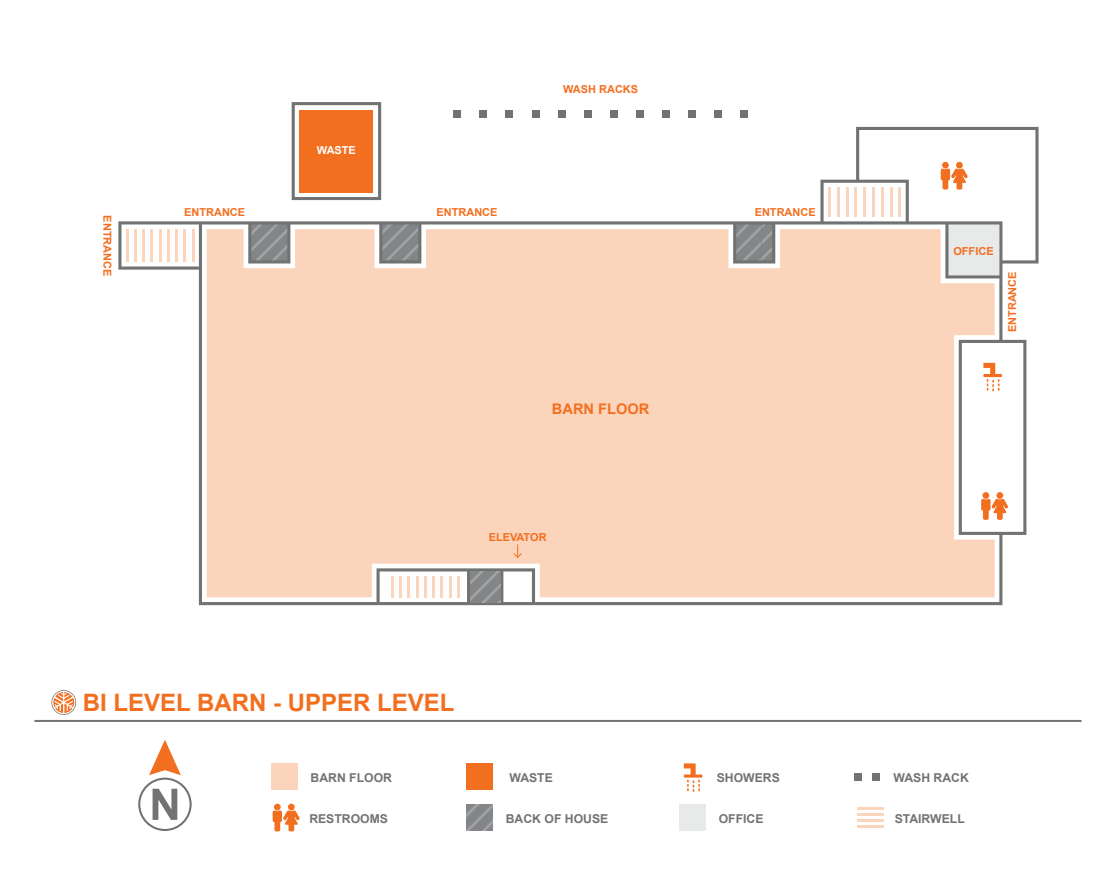
<style>
.page{position:relative;width:1116px;height:869px;background:#fff}
.page>*{position:absolute;margin:0;border:0;box-sizing:border-box;transform-origin:0 0}
.t1{font:700 24px "Arial";color:#f36f20}
.t2{font:700 14.6px "Arial";color:#f36f20}
.t3{font:700 12.2px "Arial";color:#717272}
.t4{font:700 11px "Arial";color:#f36f20}
.t5{font:700 11px "Arial";color:#fff}
</style>
<div class="page">
<svg style="left:292px;top:102px;width:89px;height:25px"></svg>
<div style="left:299px;top:110px;width:74px;height:82px;background:#f36f20"></div>
<svg style="left:118px;top:127px;width:921px;height:478px;fill:#fbd4bc"></svg>
<svg style="left:470px;top:571px;width:30px;height:31px"></svg>
<svg style="left:514px;top:544px;width:8px;height:14px"></svg>
<div style="left:662px;top:111px;width:7px;height:7px;background:#717272"></div>
<div style="left:688px;top:111px;width:7px;height:7px;background:#717272"></div>
<div style="left:714px;top:111px;width:7px;height:7px;background:#717272"></div>
<div style="left:741px;top:111px;width:7px;height:7px;background:#717272"></div>
<div style="left:636px;top:111px;width:7px;height:7px;background:#717272"></div>
<div style="left:610px;top:111px;width:7px;height:7px;background:#717272"></div>
<div style="left:584px;top:111px;width:7px;height:7px;background:#717272"></div>
<div style="left:558px;top:111px;width:7px;height:7px;background:#717272"></div>
<div style="left:532px;top:111px;width:7px;height:7px;background:#717272"></div>
<div style="left:506px;top:111px;width:7px;height:7px;background:#717272"></div>
<div style="left:480px;top:111px;width:7px;height:7px;background:#717272"></div>
<div style="left:454px;top:111px;width:7px;height:7px;background:#717272"></div>
<div style="left:982px;top:492px;width:7px;height:7px;background:#f36f20;border-radius:50%"></div>
<div style="left:996px;top:492px;width:7px;height:7px;background:#f36f20;border-radius:50%"></div>
<svg style="left:981px;top:499px;width:27px;height:21px"></svg>
<svg style="left:983px;top:363px;width:19px;height:28px"></svg>
<svg style="left:51px;top:690px;width:25px;height:25px"></svg>
<hr style="left:34px;top:720px;width:1048px;height:2px;background:#717272">
<div style="left:274px;top:804px;width:7px;height:6px;background:#f36f20;border-radius:50%"></div>
<div style="left:288px;top:804px;width:7px;height:6px;background:#f36f20;border-radius:50%"></div>
<svg style="left:273px;top:810px;width:27px;height:21px"></svg>
<div style="left:679px;top:804px;width:26px;height:27px;background:#e8e9e9"></div>
<div style="left:467px;top:763px;width:26px;height:26px;background:#f36f20"></div>
<div style="left:271px;top:763px;width:26px;height:26px;background:#fbd4bc"></div>
<svg style="left:467px;top:804px;width:26px;height:27px"></svg>
<hr style="left:858px;top:807px;width:26px;height:3px;background:#f36f20">
<hr style="left:858px;top:813px;width:26px;height:3px;background:#f36f20">
<hr style="left:858px;top:819px;width:26px;height:3px;background:#f36f20">
<hr style="left:858px;top:825px;width:26px;height:3px;background:#f36f20">
<svg style="left:138px;top:740px;width:54px;height:91px"></svg>
<svg style="left:684px;top:763px;width:18px;height:29px"></svg>
<div style="left:854px;top:774px;width:7px;height:7px;background:#717272"></div>
<div style="left:872px;top:774px;width:7px;height:7px;background:#717272"></div>
<p class="t4" style="left:114px;top:215px;width:62px;rotate:90deg">ENTRANCE</p>
<p class="t5" style="left:317px;top:144px;width:41px">WASTE</p>
<p class="t4" style="left:563px;top:83px;width:76px">WASH RACKS</p>
<p class="t4" style="left:184px;top:206px;width:62px">ENTRANCE</p>
<p class="t4" style="left:437px;top:206px;width:62px">ENTRANCE</p>
<p class="t4" style="left:755px;top:206px;width:62px">ENTRANCE</p>
<p class="t2" style="left:552px;top:400px;width:99px">BARN FLOOR</p>
<p class="t4" style="left:489px;top:530px;width:59px">ELEVATOR</p>
<p class="t4" style="left:953px;top:245px;width:42px">OFFICE</p>
<p class="t4" style="left:1006px;top:332px;width:62px;rotate:-90deg">ENTRANCE</p>
<h1 class="t1" style="left:83px;top:688px;width:373px">BI LEVEL BARN - UPPER LEVEL</h1>
<p class="t3" style="left:311px;top:770px;width:83px">BARN FLOOR</p>
<p class="t3" style="left:309px;top:812px;width:80px">RESTROOMS</p>
<p class="t3" style="left:509px;top:770px;width:45px">WASTE</p>
<p class="t3" style="left:717px;top:770px;width:65px">SHOWERS</p>
<p class="t3" style="left:506px;top:812px;width:104px">BACK OF HOUSE</p>
<p class="t3" style="left:895px;top:811px;width:72px">STAIRWELL</p>
<p class="t3" style="left:894px;top:770px;width:77px">WASH RACK</p>
<p class="t3" style="left:719px;top:812px;width:46px">OFFICE</p>
</div>
